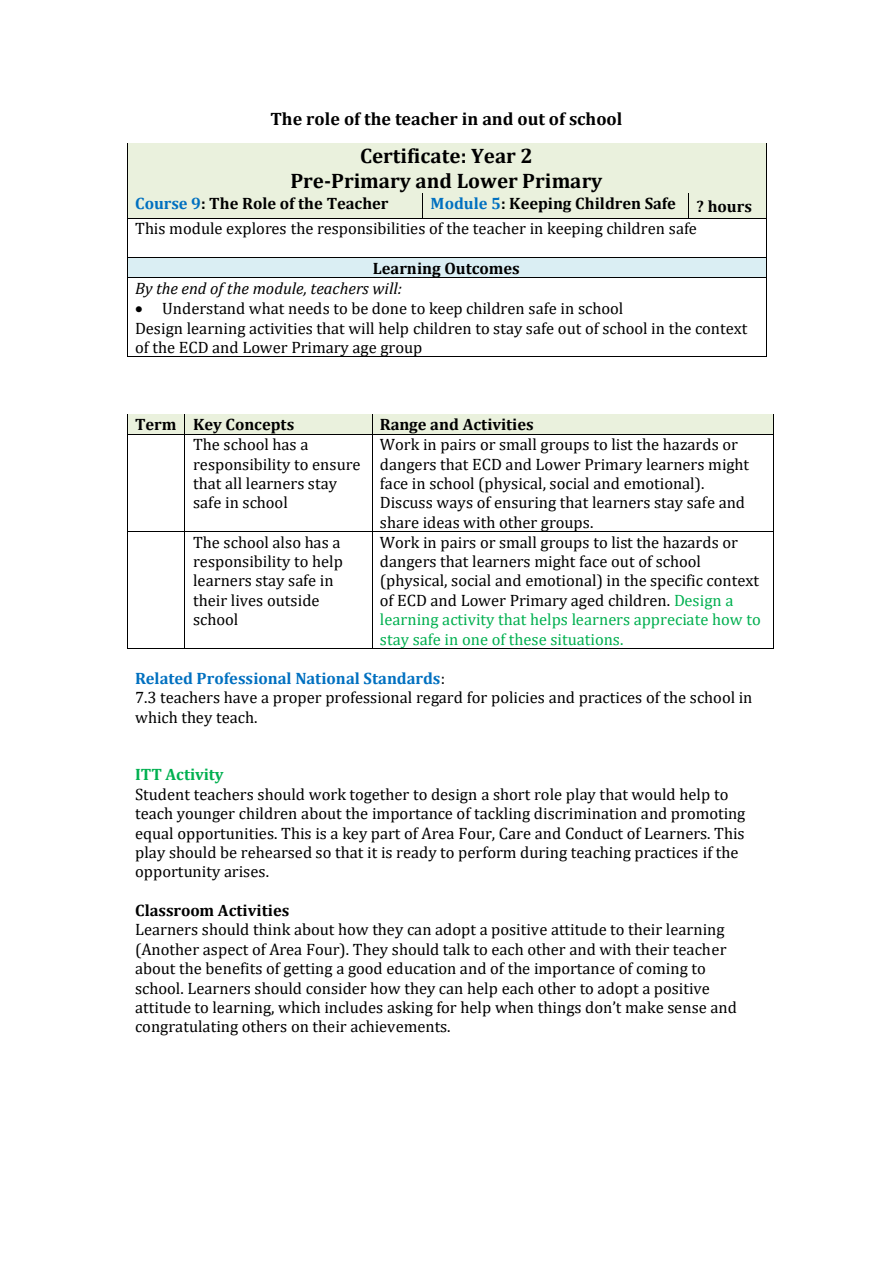
<style>
.page{position:relative;width:893px;height:1263px;background:#fff}
.page>*{position:absolute;margin:0;border:0;box-sizing:border-box;transform-origin:0 0}
.t1{font:700 21px/24.6px "Cambria";color:#000;text-align:center}
.t2{font:700 18px "Cambria";color:#000}
.t3{font:16.5px/19.4px "Cambria";color:#000}
.t4{font:700 16.5px "Cambria";letter-spacing:-.005em;color:#000}
.t5{font:italic 16.5px "Cambria";color:#000}
.t6{font:700 16.5px "Cambria";color:#00b050}
.s1{color:#0070c0}
.s2{color:#00b050}
.s3{font-weight:700;color:#0070c0}
</style>
<div class="page">
<div style="left:127px;top:143px;width:639px;height:50px;background:#eaf1dd"></div>
<hr style="left:127px;top:144px;width:1px;height:49px;background:#000">
<hr style="left:766px;top:144px;width:1px;height:49px;background:#000">
<div style="left:127px;top:194px;width:295px;height:24px;background:#eaf1dd"></div>
<div style="left:423px;top:194px;width:265px;height:24px;background:#eaf1dd"></div>
<div style="left:688px;top:194px;width:78px;height:24px;background:#eaf1dd"></div>
<hr style="left:127px;top:193px;width:295px;height:1px;background:#000">
<hr style="left:423px;top:193px;width:265px;height:1px;background:#000">
<hr style="left:688px;top:193px;width:78px;height:1px;background:#000">
<svg style="left:127px;top:194px;width:1px;height:24px"></svg>
<hr style="left:127px;top:218px;width:295px;height:1px;background:#000">
<svg style="left:422px;top:193px;width:1px;height:26px"></svg>
<hr style="left:423px;top:218px;width:265px;height:1px;background:#000">
<svg style="left:688px;top:194px;width:1px;height:24px"></svg>
<hr style="left:688px;top:218px;width:78px;height:1px;background:#000">
<svg style="left:766px;top:193px;width:1px;height:26px"></svg>
<hr style="left:127px;top:219px;width:1px;height:38px;background:#000">
<hr style="left:766px;top:219px;width:1px;height:38px;background:#000">
<div style="left:127px;top:258px;width:639px;height:20px;background:#daeef3"></div>
<hr style="left:127px;top:257px;width:639px;height:1px;background:#000">
<svg style="left:127px;top:258px;width:1px;height:20px"></svg>
<hr style="left:127px;top:278px;width:639px;height:1px;background:#000">
<svg style="left:766px;top:257px;width:1px;height:21px"></svg>
<hr style="left:127px;top:278px;width:1px;height:78px;background:#000">
<hr style="left:127px;top:356px;width:639px;height:1px;background:#000">
<hr style="left:766px;top:278px;width:1px;height:78px;background:#000">
<div style="left:127px;top:414px;width:58px;height:20px;background:#eaf1dd"></div>
<div style="left:185px;top:414px;width:186px;height:20px;background:#eaf1dd"></div>
<div style="left:372px;top:414px;width:401px;height:20px;background:#eaf1dd"></div>
<hr style="left:185px;top:414px;width:187px;height:1px;background:#eaf1dd">
<svg style="left:127px;top:414px;width:1px;height:20px"></svg>
<hr style="left:127px;top:434px;width:58px;height:1px;background:#000">
<hr style="left:185px;top:434px;width:187px;height:1px;background:#000">
<svg style="left:372px;top:414px;width:1px;height:20px"></svg>
<hr style="left:372px;top:434px;width:401px;height:1px;background:#000">
<svg style="left:773px;top:414px;width:1px;height:21px"></svg>
<hr style="left:127px;top:435px;width:1px;height:96px;background:#000">
<hr style="left:185px;top:435px;width:1px;height:96px;background:#000">
<hr style="left:372px;top:435px;width:1px;height:96px;background:#000">
<hr style="left:773px;top:435px;width:1px;height:96px;background:#000">
<hr style="left:127px;top:531px;width:58px;height:1px;background:#000">
<hr style="left:185px;top:531px;width:187px;height:1px;background:#000">
<hr style="left:372px;top:531px;width:401px;height:1px;background:#000">
<hr style="left:127px;top:532px;width:1px;height:116px;background:#000">
<hr style="left:127px;top:648px;width:58px;height:1px;background:#000">
<hr style="left:185px;top:532px;width:1px;height:116px;background:#000">
<hr style="left:185px;top:648px;width:187px;height:1px;background:#000">
<hr style="left:372px;top:532px;width:1px;height:116px;background:#000">
<hr style="left:372px;top:648px;width:401px;height:1px;background:#000">
<hr style="left:773px;top:532px;width:1px;height:116px;background:#000">
<p class="t2" style="left:270px;top:108px;width:353px">The role of the teacher in and out of school</p>
<p class="t1" style="left:290px;top:143px;width:313px">Certificate: Year 2<br>Pre-Primary and Lower Primary</p>
<p class="t4" style="left:135px;top:193px;width:255px"><span class="s1">Course 9</span>: The Role of the Teacher</p>
<p class="t4" style="left:430px;top:193px;width:247px"><span class="s1">Module 5</span>: Keeping Children Safe</p>
<p class="t4" style="left:696px;top:196px;width:57px">? hours</p>
<p class="t3" style="left:135px;top:219px;width:563px">This module explores the responsibilities of the teacher in keeping children safe</p>
<p class="t4" style="left:373px;top:258px;width:148px">Learning Outcomes</p>
<p class="t5" style="left:135px;top:278px;width:268px">By the end of the module, teachers will:</p>
<p class="t3" style="left:135px;top:299px;width:613px">• Understand what needs to be done to keep children safe in school<br>Design learning activities that will help children to stay safe out of school in the context of the ECD and Lower Primary age group</p>
<p class="t4" style="left:135px;top:414px;width:161px">Term Key Concepts</p>
<p class="t4" style="left:380px;top:414px;width:155px">Range and Activities</p>
<p class="t3" style="left:193px;top:434px;width:169px">The school has a responsibility to ensure that all learners stay safe in school</p>
<p class="t3" style="left:380px;top:434px;width:371px">Work in pairs or small groups to list the hazards or dangers that ECD and Lower Primary learners might face in school (physical, social and emotional).<br>Discuss ways of ensuring that learners stay safe and share ideas with other groups.</p>
<p class="t3" style="left:193px;top:532px;width:151px">The school also has a responsibility to help learners stay safe in their lives outside school</p>
<p class="t3" style="left:380px;top:532px;width:382px">Work in pairs or small groups to list the hazards or dangers that learners might face out of school (physical, social and emotional) in the specific context of ECD and Lower Primary aged children. <span class="s2">Design a learning activity that helps learners appreciate how to stay safe in one of these situations.</span></p>
<p class="t3" style="left:135px;top:668px;width:619px"><span class="s3">Related Professional National Standards</span>:<br>7.3 teachers have a proper professional regard for policies and practices of the school in which they teach.</p>
<p class="t6" style="left:135px;top:765px;width:90px">ITT Activity</p>
<p class="t3" style="left:135px;top:784px;width:611px">Student teachers should work together to design a short role play that would help to teach younger children about the importance of tackling discrimination and promoting equal opportunities. This is a key part of Area Four, Care and Conduct of Learners. This play should be rehearsed so that it is ready to perform during teaching practices if the opportunity arises.</p>
<p class="t4" style="left:135px;top:900px;width:156px">Classroom Activities</p>
<p class="t3" style="left:135px;top:920px;width:603px">Learners should think about how they can adopt a positive attitude to their learning (Another aspect of Area Four). They should talk to each other and with their teacher about the benefits of getting a good education and of the importance of coming to school. Learners should consider how they can help each other to adopt a positive attitude to learning, which includes asking for help when things don’t make sense and congratulating others on their achievements.</p>
</div>
